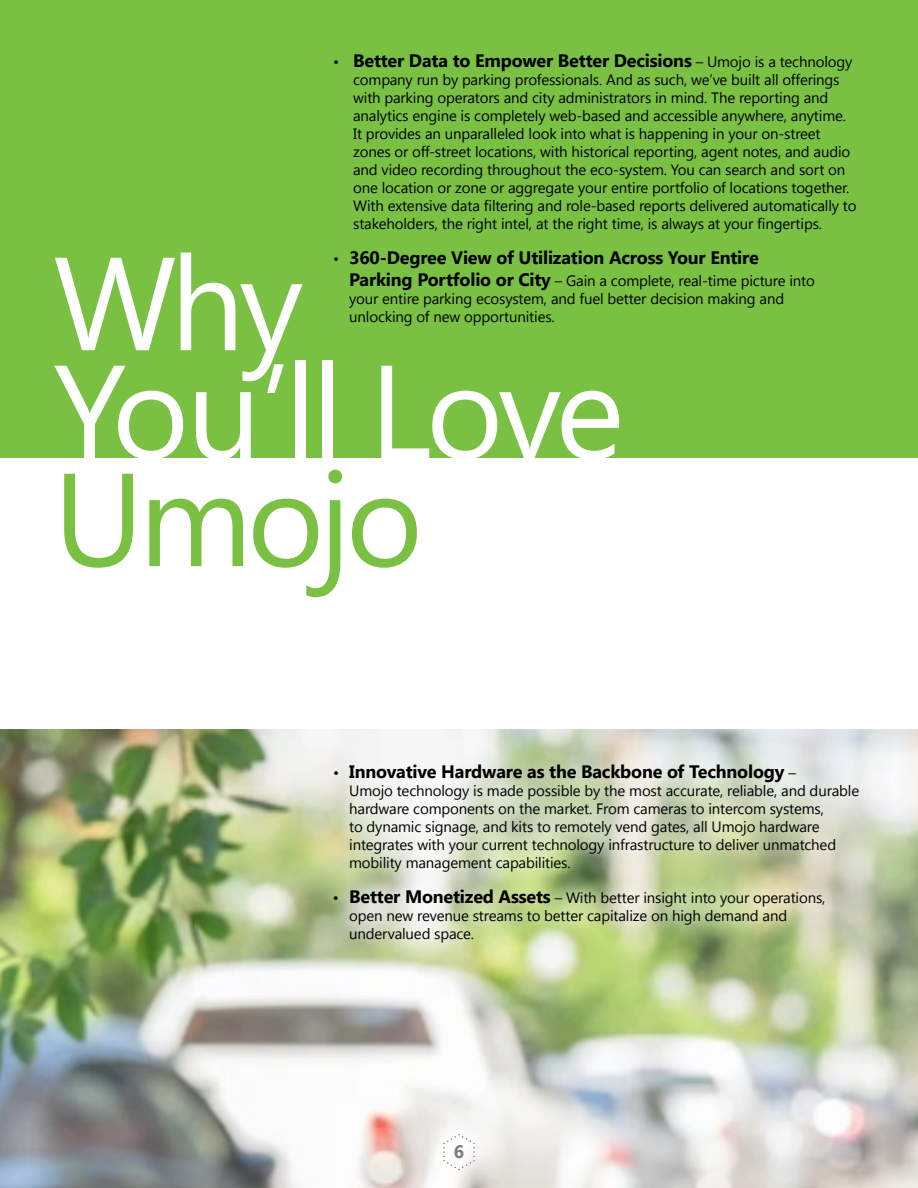
<style>
.page{position:relative;width:918px;height:1188px;background:#fff}
.page>*{position:absolute;margin:0;border:0;box-sizing:border-box;transform-origin:0 0}
.t1{font:132px/108px "Segoe UI";letter-spacing:-.04em;color:#fff}
.t2{font:132px "Segoe UI";letter-spacing:-.04em;color:#7ac143}
.t3{font:700 18px "Segoe UI";letter-spacing:-.01em;color:#000}
.t4{font:700 18px "Segoe UI";color:#7b7b7b}
.t5{font:15px/18px "Segoe UI";letter-spacing:-.01em;color:#000}
.s1{font-weight:400;font-size:15px}
.s2{font-weight:700;font-size:18px}
</style>
<div class="page">
<img style="left:0;top:729px;width:918px;height:459px">
<div style="left:0;top:0;width:918px;height:457px;background:#7ac143"></div>
<div style="left:316px;top:746px;width:561px;height:215px;background:#fff;opacity:.35"></div>
<svg style="left:443px;top:1134px;width:32px;height:36px"></svg>
<p class="t3" style="left:333px;top:50px;width:521px"><span class="s1">•</span> Better Data to Empower Better Decisions <span class="s1">– Umojo is a technology</span></p>
<p class="t5" style="left:353px;top:70px;width:505px">company run by parking professionals. And as such, we’ve built all offerings with parking operators and city administrators in mind. The reporting and analytics engine is completely web-based and accessible anywhere, anytime.<br>It provides an unparalleled look into what is happening in your on-street zones or off-street locations, with historical reporting, agent notes, and audio and video recording throughout the eco-system. You can search and sort on one location or zone or aggregate your entire portfolio of locations together.<br>With extensive data filtering and role-based reports delivered automatically to stakeholders, the right intel, at the right time, is always at your fingertips.</p>
<p class="t3" style="left:333px;top:248px;width:427px"><span class="s1">•</span> 360-Degree View of Utilization Across Your Entire</p>
<p class="t5" style="left:349px;top:271px;width:467px"><span class="s2">Parking Portfolio or City</span> – Gain a complete, real-time picture into your entire parking ecosystem, and fuel better decision making and unlocking of new opportunities.</p>
<h1 class="t1" style="left:53px;top:244px;width:573px">Why<br>You’ll Love</h1>
<h1 class="t2" style="left:53px;top:428px;width:371px">Umojo</h1>
<p class="t3" style="left:333px;top:761px;width:464px"><span class="s1">•</span> Innovative Hardware as the Backbone of Technology <span class="s1">–</span></p>
<p class="t5" style="left:349px;top:781px;width:512px">Umojo technology is made possible by the most accurate, reliable, and durable hardware components on the market. From cameras to intercom systems,<br>to dynamic signage, and kits to remotely vend gates, all Umojo hardware integrates with your current technology infrastructure to deliver unmatched mobility management capabilities.</p>
<p class="t5" style="left:349px;top:888px;width:478px;text-indent:-16px">• <span class="s2">Better Monetized Assets</span> – With better insight into your operations, open new revenue streams to better capitalize on high demand and undervalued space.</p>
<p class="t4" style="left:454px;top:1142px;width:12px">6</p>
</div>
